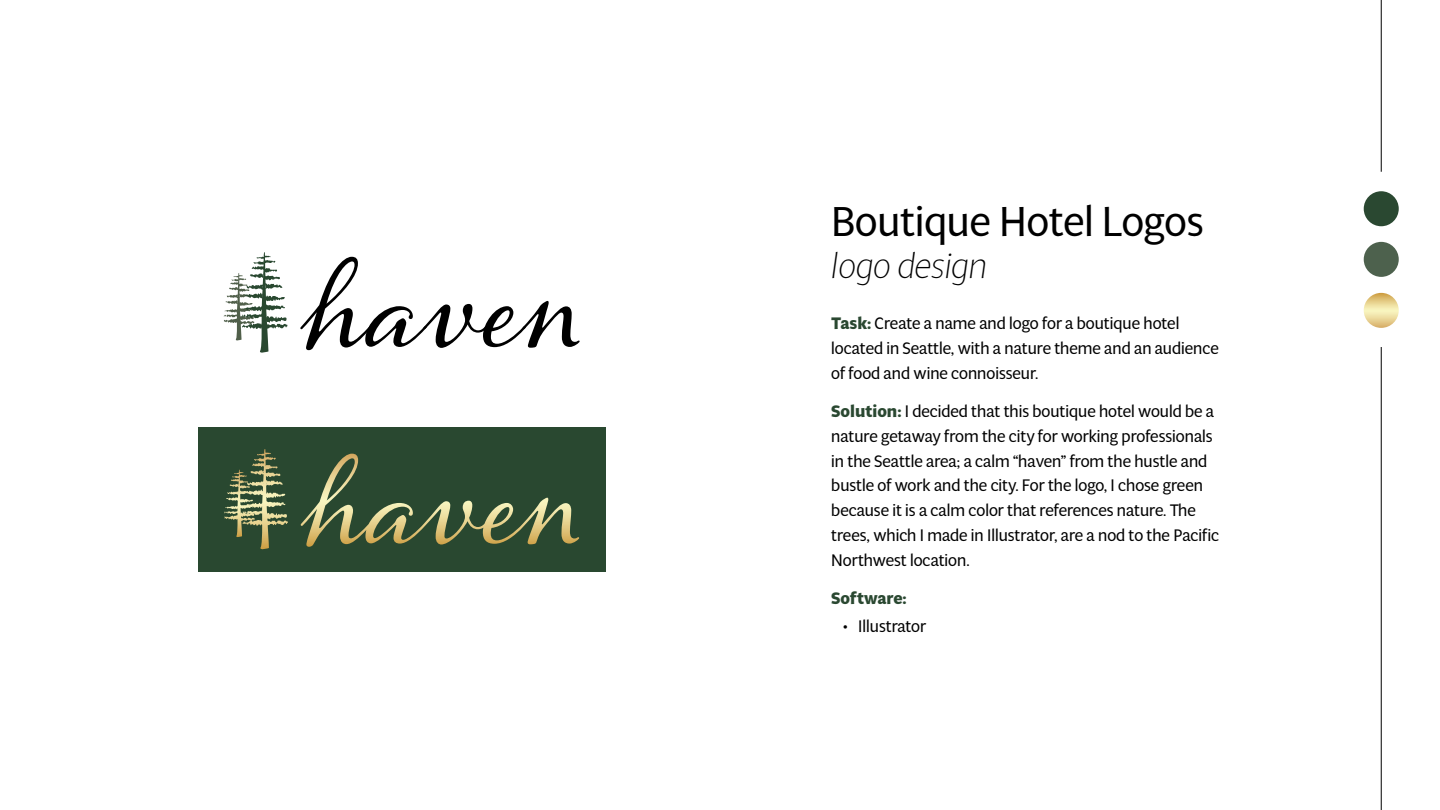
<style>
.page{position:relative;width:1440px;height:810px;background:#fff}
.page>*{position:absolute;margin:0;border:0;box-sizing:border-box;transform-origin:0 0}
.t1{font:41.25px "Multi Display";color:#000}
.t2{font:italic 300 34.5px "Multi Display";color:#000}
.t3{font:16.5px/24.8px "Multi Display";color:#000}
.t4{font:700 16.5px "Multi Display";color:#2a4831}
.s1{font-weight:700;color:#2a4831}
</style>
<div class="page">
<div style="left:1364px;top:191px;width:35px;height:35px;background:#2a4831;border-radius:50%"></div>
<div style="left:1364px;top:242px;width:35px;height:35px;background:#4d614d;border-radius:50%"></div>
<svg style="left:1364px;top:293px;width:35px;height:35px"></svg>
<hr style="left:1381px;top:0;width:1px;height:172px;background:#000">
<hr style="left:1381px;top:347px;width:1px;height:463px;background:#000">
<svg style="left:224px;top:252px;width:64px;height:101px"></svg>
<svg style="left:300px;top:257px;width:280px;height:93px"></svg>
<div style="left:198px;top:427px;width:407px;height:144px;background:#294830"></div>
<svg style="left:252px;top:454px;width:12px;height:18px"></svg>
<svg style="left:231px;top:473px;width:8px;height:12px"></svg>
<svg style="left:301px;top:498px;width:278px;height:49px"></svg>
<h1 class="t1" style="left:831px;top:193px;width:374px">Boutique Hotel Logos</h1>
<h2 class="t2" style="left:831px;top:241px;width:157px">logo design</h2>
<p class="t3" style="left:831px;top:310px;width:389px"><span class="s1">Task:</span> Create a name and logo for a boutique hotel located in Seattle, with a nature theme and an audience of food and wine connoisseur.</p>
<p class="t3" style="left:831px;top:398px;width:389px"><span class="s1">Solution:</span> I decided that this boutique hotel would be a nature getaway from the city for working professionals in the Seattle area; a calm “haven” from the hustle and bustle of work and the city. For the logo, I chose green because it is a calm color that references nature. The trees, which I made in Illustrator, are a nod to the Pacific Northwest location.</p>
<p class="t4" style="left:831px;top:586px;width:77px">Software:</p>
<p class="t3" style="left:843px;top:613px;width:84px">• Illustrator</p>
</div>
